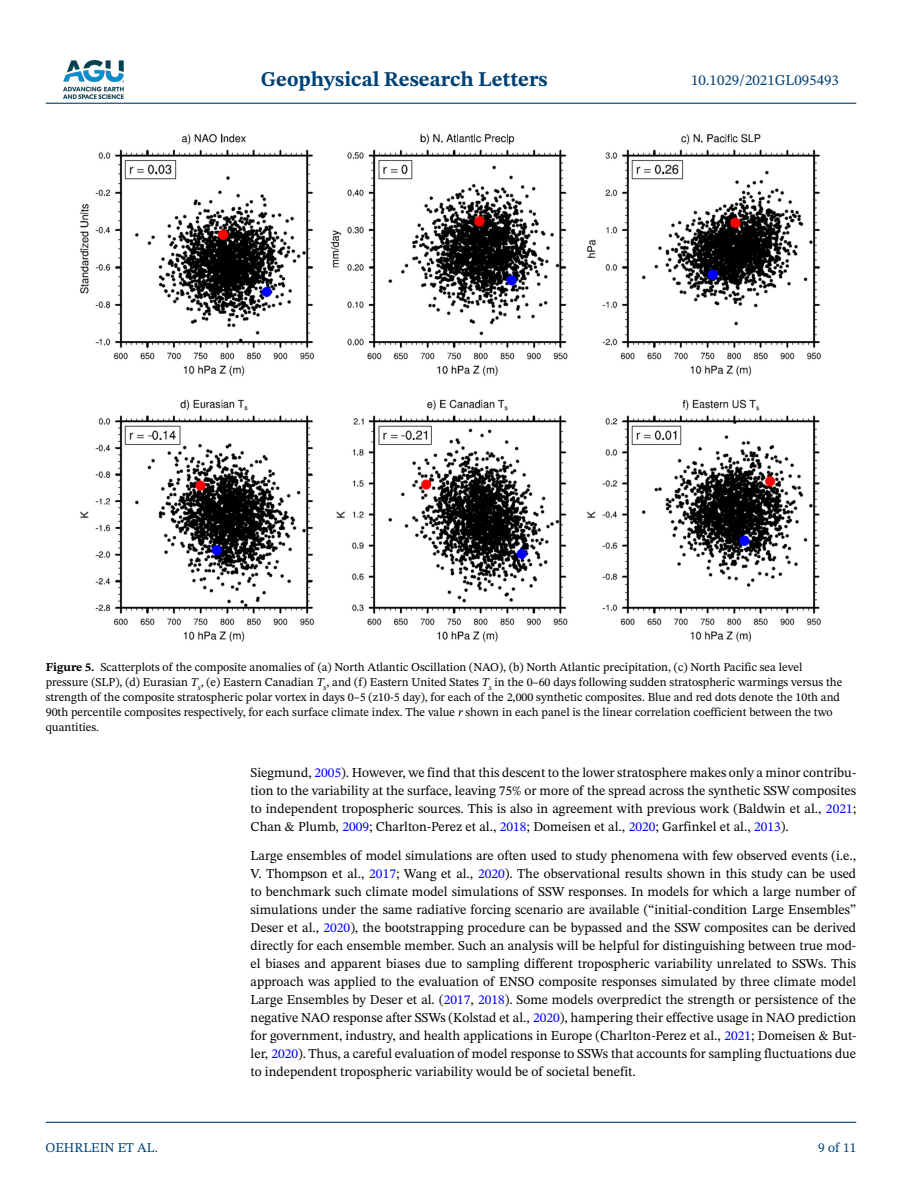
<style>
.page{position:relative;width:902px;height:1183px;background:#fff}
.page>*{position:absolute;margin:0;border:0;box-sizing:border-box;transform-origin:0 0}
.t1{font:700 21px "STIX Two Text";color:#004174}
.t2{font:15px "STIX Two Text";color:#004174}
.t3{font:13.5px/18px "STIX Two Text";color:#000;text-align:justify}
.t4{font:13.5px "STIX Two Text";color:#004174}
.t5{font:12px/15px "STIX Two Text";color:#000}
.s1{font-weight:700}
.s2{font-style:italic}
.s3{color:#00f}
</style>
<div class="page">
<img style="left:63px;top:60px;width:60px;height:39px">
<hr style="left:46px;top:103px;width:810px;height:1px;background:#004174">
<hr style="left:46px;top:1121px;width:810px;height:1px;background:#004174">
<img style="left:79px;top:134px;width:742px;height:508px">
<h1 class="t1" style="left:261px;top:64px;width:288px">Geophysical Research Letters</h1>
<p class="t2" style="left:691px;top:69px;width:149px">10.1029/2021GL095493</p>
<p class="t5" style="left:46px;top:659px;width:798px"><span class="s1">Figure 5.</span> Scatterplots of the composite anomalies of (a) North Atlantic Oscillation (NAO), (b) North Atlantic precipitation, (c) North Pacific sea level pressure (SLP), (d) Eurasian <span class="s2">T</span><sub>s</sub>, (e) Eastern Canadian <span class="s2">T</span><sub>s</sub>, and (f) Eastern United States <span class="s2">T</span><sub>s</sub> in the 0–60 days following sudden stratospheric warmings versus the strength of the composite stratospheric polar vortex in days 0–5 (z10-5 day), for each of the 2,000 synthetic composites. Blue and red dots denote the 10th and 90th percentile composites respectively, for each surface climate index. The value <span class="s2">r</span> shown in each panel is the linear correlation coefficient between the two quantities.</p>
<p class="t4" style="left:45px;top:1137px;width:114px">OEHRLEIN ET AL.</p>
<p class="t3" style="left:250px;top:763px;width:607px">Siegmund, <span class="s3">2005</span>). However, we find that this descent to the lower stratosphere makes only a minor contribu&shy;tion to the variability at the surface, leaving 75% or more of the spread across the synthetic SSW composites to independent tropospheric sources. This is also in agreement with previous work (Baldwin et al., <span class="s3">2021</span>; Chan &amp; Plumb, <span class="s3">2009</span>; Charlton-Perez et al., <span class="s3">2018</span>; Domeisen et al., <span class="s3">2020</span>; Garfinkel et al., <span class="s3">2013</span>).</p>
<p class="t3" style="left:250px;top:846px;width:607px">Large ensembles of model simulations are often used to study phenomena with few observed events (i.e., V. Thompson et al., <span class="s3">2017</span>; Wang et al., <span class="s3">2020</span>). The observational results shown in this study can be used to benchmark such climate model simulations of SSW responses. In models for which a large number of simulations under the same radiative forcing scenario are available (“initial-condition Large Ensembles” Deser et al., <span class="s3">2020</span>), the bootstrapping procedure can be bypassed and the SSW composites can be derived directly for each ensemble member. Such an analysis will be helpful for distinguishing between true mod&shy;el biases and apparent biases due to sampling different tropospheric variability unrelated to SSWs. This approach was applied to the evaluation of ENSO composite responses simulated by three climate model Large Ensembles by Deser et al. (<span class="s3">2017</span>, <span class="s3">2018</span>). Some models overpredict the strength or persistence of the negative NAO response after SSWs (Kolstad et al., <span class="s3">2020</span>), hampering their effective usage in NAO prediction for government, industry, and health applications in Europe (Charlton-Perez et al., <span class="s3">2021</span>; Domeisen &amp; But&shy;ler, <span class="s3">2020</span>). Thus, a careful evaluation of model response to SSWs that accounts for sampling fluctuations due to independent tropospheric variability would be of societal benefit.</p>
<p class="t4" style="left:818px;top:1137px;width:40px">9 of 11</p>
</div>
